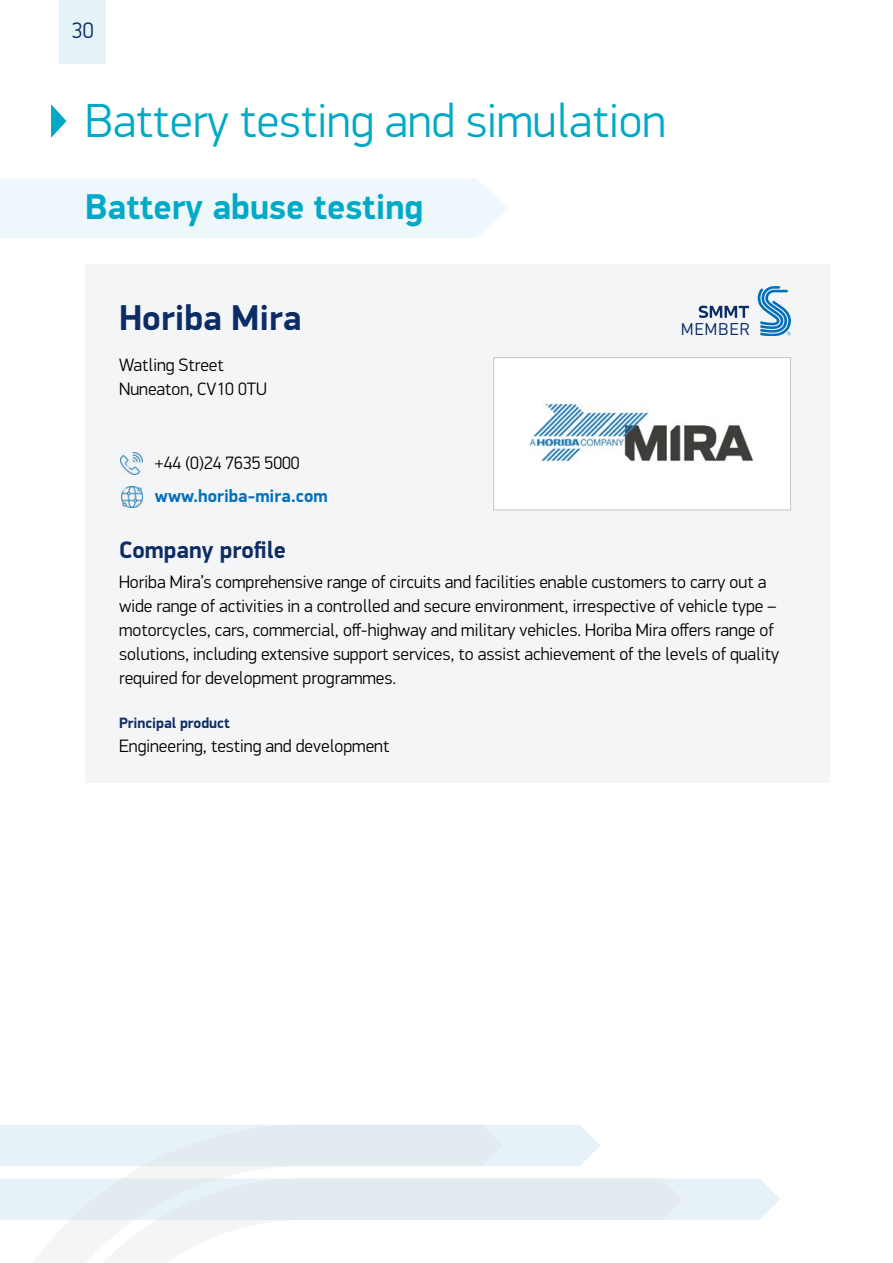
<style>
.page{position:relative;width:893px;height:1263px;background:#fff}
.page>*{position:absolute;margin:0;border:0;box-sizing:border-box;transform-origin:0 0}
.t1{font:300 48px "PF Din Display Pro";color:#00aac6}
.t2{font:700 36px "PF Din Display Pro";color:#00aac6}
.t3{font:700 36px "PF Din Display Pro";color:#0c2c65}
.t4{font:700 24px "PF Din Display Pro";color:#0c2c65}
.t5{font:300 22.5px "PF Din Display Pro";color:#0c2c65}
.t6{font:300 18px/24px "PF Din Display Pro";color:#000}
.t7{font:700 18px "PF Din Display Pro";color:#0070ba}
.t8{font:16.8px "DIN";color:#0c2c65}
.t9{font:700 15px "PF Din Display Pro";color:#0c2c65}
</style>
<div class="page">
<div style="left:60px;top:0;width:46px;height:64px;background:#e5f3f8"></div>
<div style="left:0;top:179px;width:508px;height:59px;background:#eef7fb"></div>
<svg style="left:51px;top:104px;width:16px;height:34px"></svg>
<div style="left:85px;top:264px;width:744px;height:518px;background:#f4f5f6"></div>
<div style="left:494px;top:358px;width:296px;height:152px;background:#fff"></div>
<img style="left:529px;top:403px;width:225px;height:60px">
<div style="left:493px;top:357px;width:298px;height:153px;border:1px solid #c6c6c6"></div>
<svg style="left:699px;top:306px;width:50px;height:12px"></svg>
<svg style="left:758px;top:286px;width:33px;height:50px"></svg>
<img style="left:121px;top:452px;width:22px;height:22px">
<img style="left:121px;top:486px;width:21px;height:21px">
<svg style="left:0;top:1125px;width:601px;height:41px;background:#e9f2f8"></svg>
<svg style="left:0;top:1178px;width:780px;height:42px;background:#e9f2f8"></svg>
<svg style="left:2px;top:1125px;width:501px;height:95px;fill:#e7f1f8"></svg>
<div style="left:64px;top:1178px;width:619px;height:42px;background:#e2ebf0"></div>
<p class="t5" style="left:72px;top:18px;width:23px">30</p>
<h1 class="t1" style="left:85px;top:93px;width:582px">Battery testing and simulation</h1>
<h2 class="t2" style="left:85px;top:185px;width:340px">Battery abuse testing</h2>
<h2 class="t3" style="left:119px;top:296px;width:184px">Horiba Mira</h2>
<p class="t6" style="left:119px;top:353px;width:149px">Watling Street<br>Nuneaton, CV10 0TU</p>
<p class="t8" style="left:680px;top:319px;width:71px">MEMBER</p>
<p class="t6" style="left:155px;top:452px;width:146px">+44 (0)24 7635 5000</p>
<p class="t7" style="left:155px;top:485px;width:174px">www.horiba-mira.com</p>
<h3 class="t4" style="left:119px;top:535px;width:168px">Company profile</h3>
<p class="t6" style="left:119px;top:570px;width:661px">Horiba Mira’s comprehensive range of circuits and facilities enable customers to carry out a wide range of activities in a controlled and secure environment, irrespective of vehicle type – motorcycles, cars, commercial, off-highway and military vehicles. Horiba Mira offers range of solutions, including extensive support services, to assist achievement of the levels of quality required for development programmes.</p>
<p class="t9" style="left:119px;top:714px;width:112px">Principal product</p>
<p class="t6" style="left:119px;top:734px;width:272px">Engineering, testing and development</p>
</div>
